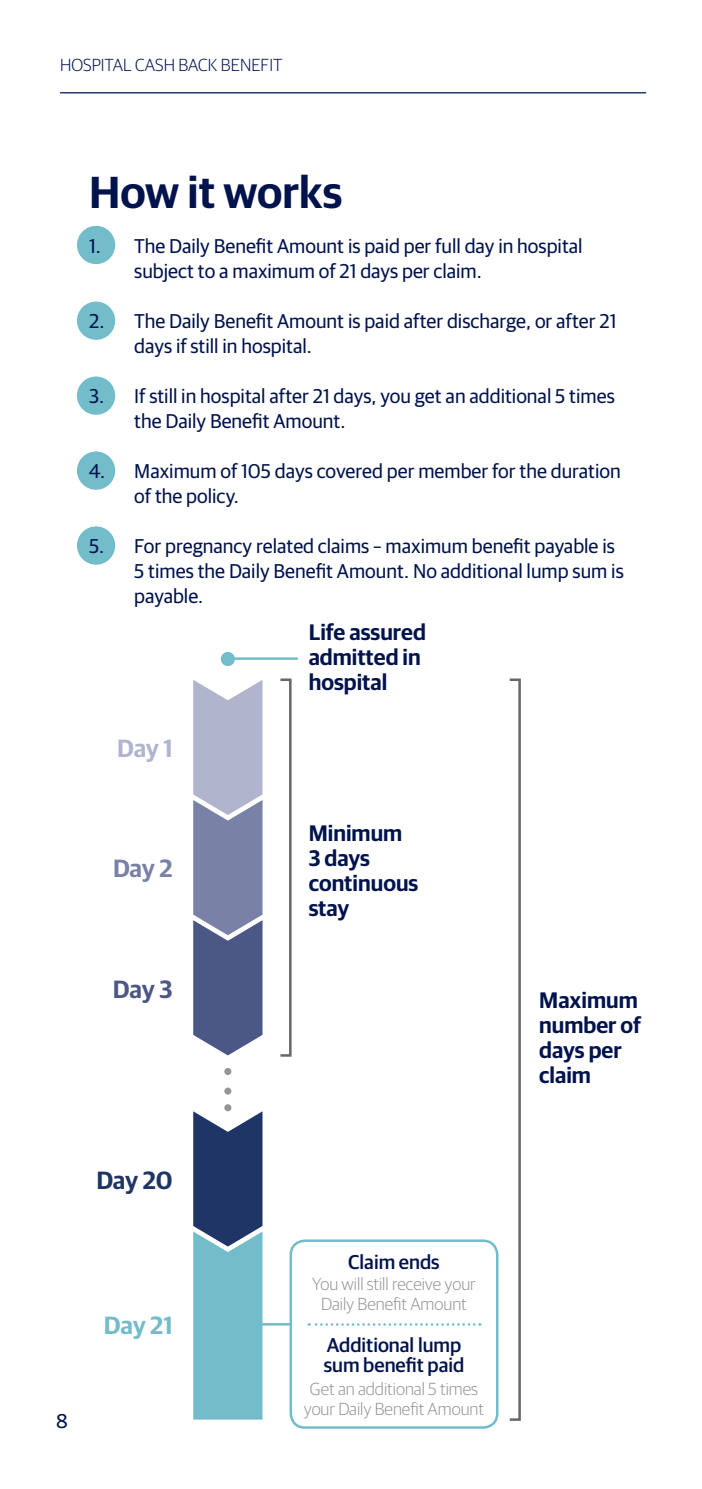
<style>
.page{position:relative;width:702px;height:1489px;background:#fff}
.page>*{position:absolute;margin:0;border:0;box-sizing:border-box;transform-origin:0 0}
.t1{font:600 45px "Guardian Sans";color:#00134d}
.t2{font:600 25px "Guardian Sans";color:#1f3566}
.t3{font:600 25px "Guardian Sans";color:#73bcca}
.t4{font:600 25px "Guardian Sans";color:#b0b4cd}
.t5{font:600 25px "Guardian Sans";color:#7981a7}
.t6{font:600 25px "Guardian Sans";color:#4b5784}
.t7{font:600 22.5px/25px "Guardian Sans";color:#00134d}
.t8{font:20px/25px "Guardian Sans";color:#00134d}
.t9{font:500 20px/20px "Guardian Sans";color:#00134d}
.t10{font:300 17.5px/20px "Guardian Sans";color:#939598;text-align:center}
.t11{font:300 17.5px "Guardian Sans";color:#00134d}
</style>
<div class="page">
<hr style="left:60px;top:92px;width:586px;height:1px;background:#00134d">
<div style="left:77px;top:226px;width:38px;height:38px;background:#73bcca;border-radius:50%"></div>
<div style="left:77px;top:301px;width:38px;height:39px;background:#73bcca;border-radius:50%"></div>
<div style="left:77px;top:376px;width:38px;height:39px;background:#73bcca;border-radius:50%"></div>
<div style="left:77px;top:451px;width:38px;height:38px;background:#73bcca;border-radius:50%"></div>
<div style="left:77px;top:526px;width:38px;height:38px;background:#73bcca;border-radius:50%"></div>
<div style="left:289px;top:1239px;width:209px;height:189px;border:2px solid #73bcca;border-radius:14px"></div>
<svg style="left:193px;top:680px;width:69px;height:375px;background:#888faf"></svg>
<svg style="left:193px;top:1111px;width:69px;height:308px;background:#5b8da7"></svg>
<div style="left:224px;top:1067px;width:7px;height:7px;background:#939598;border-radius:50%"></div>
<div style="left:224px;top:1087px;width:7px;height:7px;background:#939598;border-radius:50%"></div>
<div style="left:224px;top:1104px;width:7px;height:7px;background:#939598;border-radius:50%"></div>
<div style="left:221px;top:1332px;width:14px;height:14px;background:#73bcca;border-radius:50%"></div>
<div style="left:221px;top:652px;width:14px;height:14px;background:#73bcca;border-radius:50%"></div>
<hr style="left:231px;top:1322px;width:60px;height:3px;background:#73bcca">
<hr style="left:231px;top:657px;width:67px;height:3px;background:#73bcca">
<svg style="left:309px;top:1323px;width:171px;height:2px"></svg>
<div style="left:279px;top:678px;width:12px;height:378px;border:2px solid #67676a"></div>
<div style="left:508px;top:678px;width:13px;height:742px;border:2px solid #67676a"></div>
<p class="t11" style="left:60px;top:52px;width:224px">HOSPITAL CASH BACK BENEFIT</p>
<p class="t1" style="left:89px;top:159px;width:255px">How it works</p>
<p class="t8" style="left:134px;top:231px;width:450px;text-indent:-45px">1. The Daily Benefit Amount is paid per full day in hospital subject to a maximum of 21 days per claim.</p>
<p class="t8" style="left:134px;top:306px;width:483px;text-indent:-45px">2. The Daily Benefit Amount is paid after discharge, or after 21 days if still in hospital.</p>
<p class="t8" style="left:134px;top:381px;width:482px;text-indent:-45px">3. If still in hospital after 21 days, you get an additional 5 times the Daily Benefit Amount.</p>
<p class="t8" style="left:134px;top:456px;width:488px;text-indent:-45px">4. Maximum of 105 days covered per member for the duration of the policy.</p>
<p class="t8" style="left:134px;top:531px;width:491px;text-indent:-45px">5. For pregnancy related claims – maximum benefit payable is<br>5 times the Daily Benefit Amount. No additional lump sum is payable.</p>
<p class="t4" style="left:117px;top:730px;width:57px">Day 1</p>
<p class="t5" style="left:113px;top:850px;width:61px">Day 2</p>
<p class="t6" style="left:113px;top:970px;width:61px">Day 3</p>
<p class="t2" style="left:96px;top:1161px;width:78px">Day 20</p>
<p class="t8" style="left:56px;top:1406px;width:13px">8</p>
<p class="t3" style="left:104px;top:1306px;width:70px">Day 21</p>
<p class="t7" style="left:309px;top:617px;width:119px">Life assured admitted in hospital</p>
<p class="t7" style="left:309px;top:818px;width:111px">Minimum<br>3 days continuous stay</p>
<p class="t7" style="left:539px;top:985px;width:103px">Maximum number of days per claim</p>
<p class="t9" style="left:348px;top:1250px;width:93px">Claim ends</p>
<p class="t10" style="left:312px;top:1272px;width:165px">You will still receive your<br>Daily Benefit Amount</p>
<p class="t9" style="left:324px;top:1333px;width:142px">Additional lump sum benefit paid</p>
<p class="t10" style="left:304px;top:1377px;width:182px">Get an additional 5 times your Daily Benefit Amount</p>
</div>
